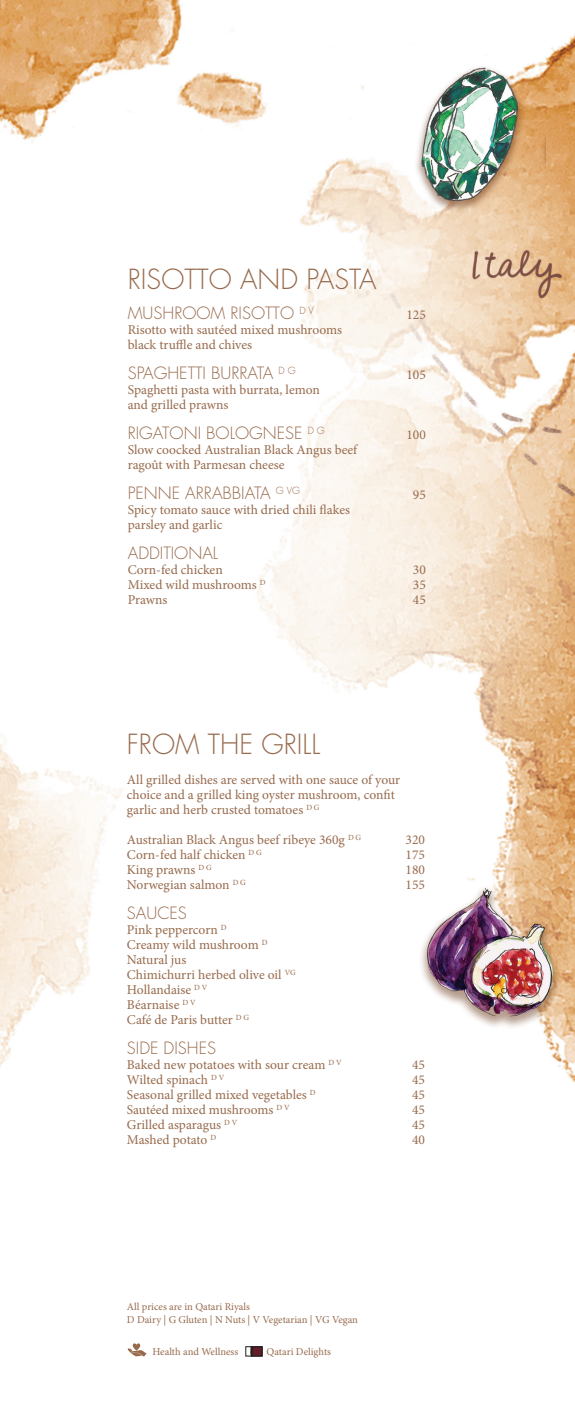
<style>
.page{position:relative;width:575px;height:1404px;background:#fff}
.page>*{position:absolute;margin:0;border:0;box-sizing:border-box;transform-origin:0 0}
.t1{font:300 27px "Futura Std";color:#976a4c}
.t2{font:300 16.5px "Futura Std";color:#976a4c}
.t3{font:13.5px/15px "Minion Pro";color:#976a4c}
.t4{font:10.5px/13.5px "Minion Pro";color:#976a4c}
</style>
<div class="page">
<img style="left:0;top:0;width:574px;height:1082px">
<img style="left:405px;top:824px;width:169px;height:221px">
<img style="left:404px;top:34px;width:140px;height:192px">
<svg style="left:127px;top:1343px;width:19px;height:13px"></svg>
<svg style="left:250px;top:1348px;width:10px;height:5px"></svg>
<div style="left:245px;top:1346px;width:17px;height:9px;border:1px solid #231f20"></div>
<h1 class="t1" style="left:128px;top:263px;width:250px">RISOTTO AND PASTA</h1>
<p class="t2" style="left:128px;top:303px;width:187px">MUSHROOM RISOTTO <sup>D</sup> <sup>V</sup></p>
<p class="t3" style="left:406px;top:307px;width:21px">125</p>
<p class="t3" style="left:128px;top:322px;width:215px">Risotto with sautéed mixed mushrooms black truffle and chives</p>
<p class="t2" style="left:128px;top:363px;width:169px">SPAGHETTI BURRATA <sup>D</sup> <sup>G</sup></p>
<p class="t3" style="left:406px;top:367px;width:21px">105</p>
<p class="t3" style="left:128px;top:382px;width:193px">Spaghetti pasta with burrata, lemon and grilled prawns</p>
<p class="t2" style="left:128px;top:423px;width:198px">RIGATONI BOLOGNESE <sup>D</sup> <sup>G</sup></p>
<p class="t3" style="left:406px;top:427px;width:21px">100</p>
<p class="t3" style="left:128px;top:442px;width:231px">Slow coocked Australian Black Angus beef ragoût with Parmesan cheese</p>
<p class="t2" style="left:128px;top:483px;width:174px">PENNE ARRABBIATA <sup>G</sup> <sup>VG</sup></p>
<p class="t3" style="left:412px;top:487px;width:14px">95</p>
<p class="t3" style="left:128px;top:502px;width:223px">Spicy tomato sauce with dried chili flakes parsley and garlic</p>
<p class="t2" style="left:128px;top:543px;width:92px">ADDITIONAL</p>
<p class="t3" style="left:128px;top:562px;width:96px">Corn-fed chicken</p>
<p class="t3" style="left:412px;top:562px;width:14px">30</p>
<p class="t3" style="left:128px;top:577px;width:139px">Mixed wild mushrooms <sup>D</sup></p>
<p class="t3" style="left:412px;top:577px;width:14px">35</p>
<p class="t3" style="left:128px;top:592px;width:41px">Prawns</p>
<p class="t3" style="left:412px;top:592px;width:14px">45</p>
<h1 class="t1" style="left:127px;top:727px;width:195px">FROM THE GRILL</h1>
<p class="t3" style="left:127px;top:772px;width:274px">All grilled dishes are served with one sauce of your choice and a grilled king oyster mushroom, confit garlic and herb crusted tomatoes <sup>D</sup> <sup>G</sup></p>
<p class="t3" style="left:127px;top:832px;width:235px">Australian Black Angus beef ribeye 360g <sup>D</sup> <sup>G</sup></p>
<p class="t3" style="left:405px;top:832px;width:21px">320</p>
<p class="t3" style="left:127px;top:847px;width:136px">Corn-fed half chicken <sup>D</sup> <sup>G</sup></p>
<p class="t3" style="left:405px;top:847px;width:21px">175</p>
<p class="t3" style="left:127px;top:862px;width:86px">King prawns <sup>D</sup> <sup>G</sup></p>
<p class="t3" style="left:405px;top:862px;width:21px">180</p>
<p class="t3" style="left:127px;top:877px;width:120px">Norwegian salmon <sup>D</sup> <sup>G</sup></p>
<p class="t3" style="left:405px;top:877px;width:21px">155</p>
<p class="t2" style="left:127px;top:903px;width:61px">SAUCES</p>
<p class="t3" style="left:127px;top:922px;width:170px">Pink peppercorn <sup>D<br></sup>Creamy wild mushroom <sup>D<br></sup>Natural jus<br>Chimichurri herbed olive oil <sup>VG<br></sup>Hollandaise <sup>D</sup> <sup>V<br></sup>Béarnaise <sup>D</sup> <sup>V<br></sup>Café de Paris butter <sup>D</sup> <sup>G</sup></p>
<p class="t2" style="left:127px;top:1038px;width:91px">SIDE DISHES</p>
<p class="t3" style="left:127px;top:1057px;width:216px">Baked new potatoes with sour cream <sup>D</sup> <sup>V</sup></p>
<p class="t3" style="left:411px;top:1057px;width:14px">45</p>
<p class="t3" style="left:127px;top:1072px;width:99px">Wilted spinach <sup>D</sup> <sup>V</sup></p>
<p class="t3" style="left:411px;top:1072px;width:14px">45</p>
<p class="t3" style="left:127px;top:1087px;width:190px">Seasonal grilled mixed vegetables <sup>D</sup></p>
<p class="t3" style="left:411px;top:1087px;width:14px">45</p>
<p class="t3" style="left:127px;top:1102px;width:164px">Sautéed mixed mushrooms <sup>D</sup> <sup>V</sup></p>
<p class="t3" style="left:411px;top:1102px;width:14px">45</p>
<p class="t3" style="left:127px;top:1117px;width:112px">Grilled asparagus <sup>D</sup> <sup>V</sup></p>
<p class="t3" style="left:411px;top:1117px;width:14px">45</p>
<p class="t3" style="left:127px;top:1132px;width:91px">Mashed potato <sup>D</sup></p>
<p class="t3" style="left:411px;top:1132px;width:14px">40</p>
<p class="t4" style="left:127px;top:1299px;width:232px">All prices are in Qatari Riyals<br>D Dairy | G Gluten | N Nuts | V Vegetarian | VG Vegan</p>
<p class="t4" style="left:152px;top:1344px;width:87px">Health and Wellness</p>
<p class="t4" style="left:266px;top:1344px;width:66px">Qatari Delights</p>
</div>
